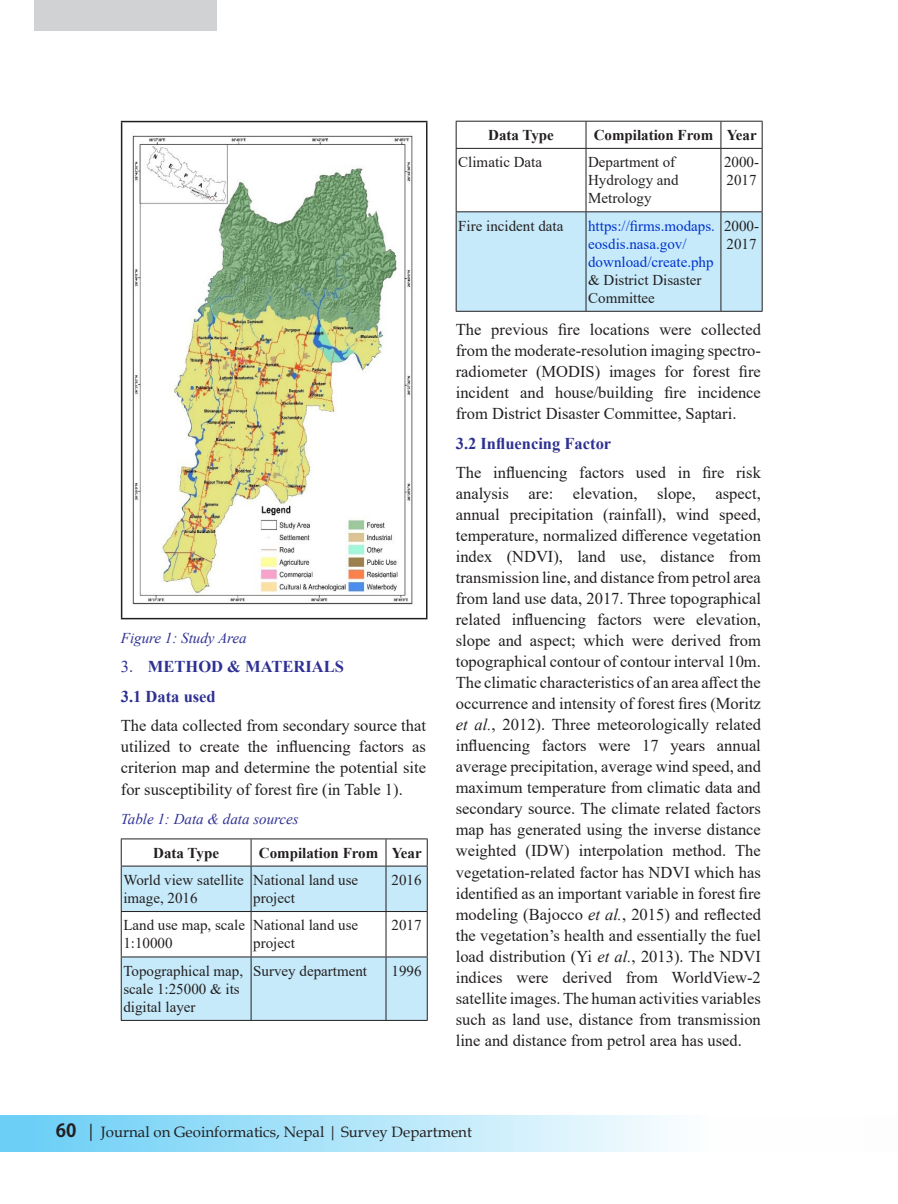
<style>
.page{position:relative;width:898px;height:1204px;background:#fff}
.page>*{position:absolute;margin:0;border:0;box-sizing:border-box;transform-origin:0 0}
.t1{font:16.5px/21px "Times New Roman";color:#231f20;text-align:justify}
.t2{font:700 16.5px "Times New Roman";color:#2e3092}
.t3{font:15px/18px "Times New Roman";color:#231f20}
.t4{font:15px/18px "Times New Roman";color:#03c}
.t5{font:700 15px "Times New Roman";color:#231f20}
.t6{font:15px "Book Antiqua";color:#231f20}
.t7{font:italic 15px "Times New Roman";color:#2e3092}
.s1{font-weight:400}
.s2{color:#231f20}
.s3{font-style:italic}
.s4{font-family:"Koz Go Pr 6 N";font-weight:700;font-size:18px}
.s5{font-size:18px}
</style>
<div class="page">
<div style="left:0;top:1114px;width:897px;height:37px;background:linear-gradient(to right,#6bcff6,#fff)"></div>
<div style="left:865px;top:1114px;width:32px;height:37px;background:#fdfdfd"></div>
<div style="left:35px;top:0;width:182px;height:31px;background:#d1d2d4"></div>
<hr style="left:121px;top:121px;width:306px;height:1px;background:#231f20">
<hr style="left:121px;top:122px;width:1px;height:496px;background:#231f20">
<hr style="left:426px;top:122px;width:1px;height:496px;background:#231f20">
<hr style="left:121px;top:618px;width:306px;height:1px;background:#231f20">
<img style="left:132px;top:135px;width:281px;height:470px">
<svg style="left:122px;top:866px;width:304px;height:153px;fill:#c6eafa"></svg>
<hr style="left:121px;top:838px;width:130px;height:1px;background:#231f20">
<hr style="left:251px;top:838px;width:135px;height:1px;background:#231f20">
<hr style="left:386px;top:838px;width:41px;height:1px;background:#231f20">
<hr style="left:121px;top:865px;width:130px;height:1px;background:#231f20">
<hr style="left:251px;top:865px;width:135px;height:1px;background:#231f20">
<hr style="left:386px;top:865px;width:41px;height:1px;background:#231f20">
<hr style="left:121px;top:911px;width:130px;height:1px;background:#231f20">
<hr style="left:251px;top:911px;width:135px;height:1px;background:#231f20">
<hr style="left:386px;top:911px;width:41px;height:1px;background:#231f20">
<hr style="left:121px;top:956px;width:130px;height:1px;background:#231f20">
<hr style="left:251px;top:956px;width:135px;height:1px;background:#231f20">
<hr style="left:386px;top:956px;width:41px;height:1px;background:#231f20">
<hr style="left:121px;top:1019px;width:130px;height:1px;background:#231f20">
<hr style="left:251px;top:1019px;width:135px;height:1px;background:#231f20">
<hr style="left:386px;top:1019px;width:41px;height:1px;background:#231f20">
<svg style="left:121px;top:839px;width:1px;height:26px"></svg>
<hr style="left:121px;top:866px;width:1px;height:45px;background:#231f20">
<hr style="left:121px;top:911px;width:1px;height:45px;background:#231f20">
<hr style="left:121px;top:957px;width:1px;height:62px;background:#231f20">
<svg style="left:250px;top:839px;width:1px;height:26px"></svg>
<svg style="left:385px;top:839px;width:1px;height:26px"></svg>
<svg style="left:426px;top:839px;width:1px;height:26px"></svg>
<hr style="left:250px;top:866px;width:1px;height:45px;background:#231f20">
<hr style="left:385px;top:866px;width:1px;height:45px;background:#231f20">
<hr style="left:426px;top:866px;width:1px;height:45px;background:#231f20">
<hr style="left:250px;top:911px;width:1px;height:45px;background:#231f20">
<hr style="left:385px;top:911px;width:1px;height:45px;background:#231f20">
<hr style="left:426px;top:911px;width:1px;height:45px;background:#231f20">
<hr style="left:250px;top:957px;width:1px;height:62px;background:#231f20">
<hr style="left:385px;top:957px;width:1px;height:62px;background:#231f20">
<hr style="left:426px;top:957px;width:1px;height:62px;background:#231f20">
<div style="left:456px;top:212px;width:305px;height:99px;background:#c6eafa"></div>
<hr style="left:455px;top:121px;width:130px;height:1px;background:#231f20">
<hr style="left:585px;top:121px;width:135px;height:1px;background:#231f20">
<hr style="left:720px;top:121px;width:42px;height:1px;background:#231f20">
<hr style="left:455px;top:148px;width:130px;height:1px;background:#231f20">
<hr style="left:585px;top:148px;width:135px;height:1px;background:#231f20">
<hr style="left:720px;top:148px;width:42px;height:1px;background:#231f20">
<hr style="left:455px;top:211px;width:130px;height:1px;background:#231f20">
<hr style="left:585px;top:211px;width:135px;height:1px;background:#231f20">
<hr style="left:720px;top:211px;width:42px;height:1px;background:#231f20">
<hr style="left:455px;top:311px;width:130px;height:1px;background:#231f20">
<hr style="left:585px;top:311px;width:135px;height:1px;background:#231f20">
<hr style="left:720px;top:311px;width:42px;height:1px;background:#231f20">
<svg style="left:455px;top:122px;width:1px;height:26px"></svg>
<hr style="left:455px;top:149px;width:1px;height:62px;background:#231f20">
<hr style="left:455px;top:212px;width:1px;height:99px;background:#231f20">
<svg style="left:585px;top:122px;width:1px;height:26px"></svg>
<svg style="left:720px;top:122px;width:1px;height:26px"></svg>
<svg style="left:761px;top:122px;width:1px;height:26px"></svg>
<hr style="left:585px;top:149px;width:1px;height:62px;background:#231f20">
<hr style="left:720px;top:149px;width:1px;height:62px;background:#231f20">
<hr style="left:761px;top:149px;width:1px;height:62px;background:#231f20">
<hr style="left:585px;top:212px;width:1px;height:99px;background:#231f20">
<hr style="left:720px;top:212px;width:1px;height:99px;background:#231f20">
<hr style="left:761px;top:212px;width:1px;height:99px;background:#231f20">
<p class="t7" style="left:121px;top:627px;width:127px">Figure 1: Study Area</p>
<p class="t2" style="left:121px;top:655px;width:224px"><span class="s1">3.</span> METHOD &amp; MATERIALS</p>
<p class="t2" style="left:121px;top:684px;width:96px">3.1 Data used</p>
<p class="t1" style="left:121px;top:715px;width:306px">The data collected from secondary source that utilized to create the influencing factors as criterion map and determine the potential site for susceptibility of forest fire (in Table 1).</p>
<p class="t7" style="left:121px;top:808px;width:179px">Table 1: Data &amp; data sources</p>
<p class="t5" style="left:153px;top:841px;width:67px">Data Type</p>
<p class="t5" style="left:259px;top:841px;width:121px">Compilation From</p>
<p class="t5" style="left:391px;top:841px;width:31px">Year</p>
<p class="t3" style="left:123px;top:870px;width:122px">World view satellite image, 2016</p>
<p class="t3" style="left:253px;top:870px;width:106px">National land use project</p>
<p class="t3" style="left:391px;top:870px;width:31px">2016</p>
<p class="t3" style="left:123px;top:915px;width:123px">Land use map, scale<br>1:10000</p>
<p class="t3" style="left:253px;top:915px;width:106px">National land use project</p>
<p class="t3" style="left:391px;top:915px;width:31px">2017</p>
<p class="t3" style="left:123px;top:961px;width:121px">Topographical map, scale 1:25000 &amp; its digital layer</p>
<p class="t3" style="left:253px;top:961px;width:115px">Survey department</p>
<p class="t3" style="left:391px;top:961px;width:31px">1996</p>
<p class="t5" style="left:488px;top:124px;width:67px">Data Type</p>
<p class="t5" style="left:593px;top:124px;width:121px">Compilation From</p>
<p class="t5" style="left:726px;top:124px;width:31px">Year</p>
<p class="t3" style="left:458px;top:153px;width:85px">Climatic Data</p>
<p class="t3" style="left:588px;top:153px;width:92px">Department of<br>Hydrology and<br>Metrology</p>
<p class="t3" style="left:723px;top:153px;width:36px">2000-<br>2017</p>
<p class="t3" style="left:458px;top:216px;width:106px">Fire incident data</p>
<p class="t4" style="left:588px;top:216px;width:128px">https://firms.modaps. eosdis.nasa.gov/ download/create.php <span class="s2">&amp; District Disaster<br>Committee</span></p>
<p class="t3" style="left:723px;top:216px;width:36px">2000-<br>2017</p>
<p class="t1" style="left:455px;top:318px;width:306px">The previous fire locations were collected from the moderate-resolution imaging spectro&shy;radiometer (MODIS) images for forest fire incident and house/building fire incidence from District Disaster Committee, Saptari.</p>
<p class="t2" style="left:455px;top:431px;width:157px">3.2 Influencing Factor</p>
<p class="t1" style="left:455px;top:461px;width:306px">The influencing factors used in fire risk analysis are: elevation, slope, aspect, annual precipitation (rainfall), wind speed, temperature, normalized difference vegetation index (NDVI), land use, distance from transmission line, and distance from petrol area from land use data, 2017. Three topographical related influencing factors were elevation, slope and aspect; which were derived from topographical contour of contour interval 10m.<br>The climatic characteristics of an area affect the occurrence and intensity of forest fires (Moritz <span class="s3">et al.</span>, 2012). Three meteorologically related influencing factors were 17 years annual average precipitation, average wind speed, and maximum temperature from climatic data and secondary source. The climate related factors map has generated using the inverse distance weighted (IDW) interpolation method. The vegetation-related factor has NDVI which has identified as an important variable in forest fire modeling (Bajocco <span class="s3">et al.</span>, 2015) and reflected the vegetation’s health and essentially the fuel load distribution (Yi <span class="s3">et al.</span>, 2013). The NDVI indices were derived from WorldView-2 satellite images. The human activities variables such as land use, distance from transmission line and distance from petrol area has used.</p>
<p class="t6" style="left:56px;top:1121px;width:417px"><span class="s4">60</span> <span class="s5">|</span> Journal on Geoinformatics, Nepal | Survey Department</p>
</div>
